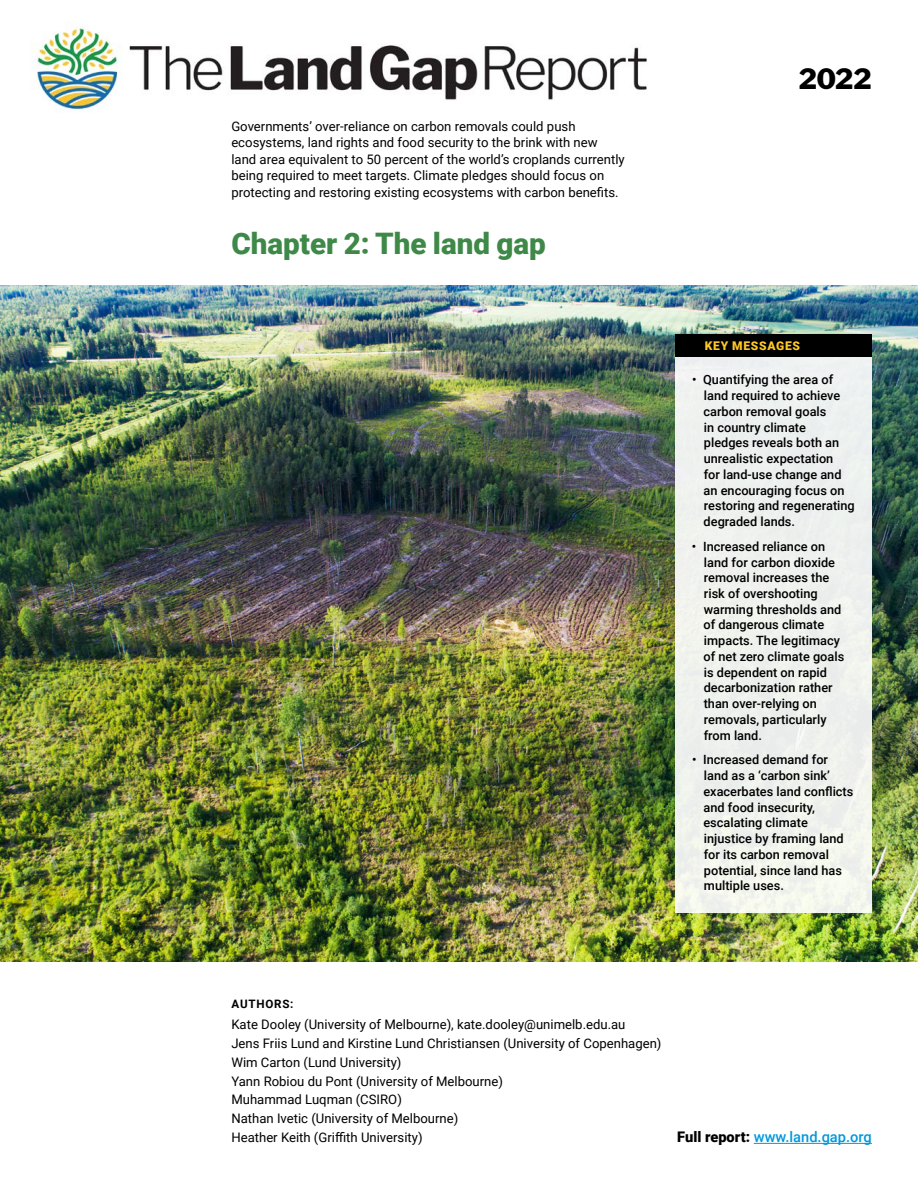
<style>
.page{position:relative;width:918px;height:1188px;background:#fff}
.page>*{position:absolute;margin:0;border:0;box-sizing:border-box;transform-origin:0 0}
.t1{font:900 29.7px "Roboto";color:#3e8948}
.t2{font:800 27.75px "Libre Franklin";color:#000}
.t3{font:500 14.7px "Roboto";color:#0098dc}
.t4{font:13.2px/18.8px "Roboto";color:#000}
.t5{font:500 12.75px/15.8px "Roboto";color:#000}
.t6{font:900 12px "Roboto";letter-spacing:.06em;color:#ffc825}
.t7{font:700 11.7px "Roboto";letter-spacing:.065em;color:#000}
.s1{font-weight:900;color:#000}
</style>
<div class="page">
<img style="left:0;top:286px;width:918px;height:675px">
<img style="left:32px;top:26px;width:615px;height:85px">
<hr style="left:754px;top:1143px;width:118px;height:1px;background:#0098dc">
<div style="left:675px;top:335px;width:197px;height:22px;background:#000"></div>
<div style="left:675px;top:357px;width:197px;height:556px;background:#eef1ee"></div>
<p class="t4" style="left:231px;top:117px;width:395px;line-height:16.5px">Governments’ over-reliance on carbon removals could push ecosystems, land rights and food security to the brink with new land area equivalent to 50 percent of the world’s croplands currently being required to meet targets. Climate pledges should focus on protecting and restoring existing ecosystems with carbon benefits.</p>
<h1 class="t1" style="left:231px;top:223px;width:316px">Chapter 2: The land gap</h1>
<h2 class="t2" style="left:799px;top:57px;width:75px">2022</h2>
<p class="t6" style="left:705px;top:338px;width:97px">KEY MESSAGES</p>
<p class="t5" style="left:703px;top:371px;width:153px;text-indent:-11px">• Quantifying the area of land required to achieve carbon removal goals<br>in country climate<br>pledges reveals both an unrealistic expectation<br>for land-use change and an encouraging focus on restoring and regenerating degraded lands.</p>
<p class="t5" style="left:703px;top:538px;width:142px;text-indent:-12px">• Increased reliance on land for carbon dioxide removal increases the risk of overshooting warming thresholds and of dangerous climate impacts. The legitimacy of net zero climate goals is dependent on rapid decarbonization rather than over-relying on removals, particularly from land.</p>
<p class="t5" style="left:703px;top:752px;width:151px;text-indent:-11px">• Increased demand for land as a ‘carbon sink’ exacerbates land conflicts and food insecurity, escalating climate injustice by framing land for its carbon removal potential, since land has multiple uses.</p>
<p class="t7" style="left:232px;top:995px;width:63px">AUTHORS:</p>
<p class="t4" style="left:231px;top:1015px;width:432px">Kate Dooley (University of Melbourne), kate.dooley@unimelb.edu.au<br>Jens Friis Lund and Kirstine Lund Christiansen (University of Copenhagen)<br>Wim Carton (Lund University)<br>Yann Robiou du Pont (University of Melbourne)<br>Muhammad Luqman (CSIRO)<br>Nathan Ivetic (University of Melbourne)<br>Heather Keith (Griffith University)</p>
<p class="t3" style="left:677px;top:1126px;width:196px"><span class="s1">Full report:</span> www.land.gap.org</p>
</div>
